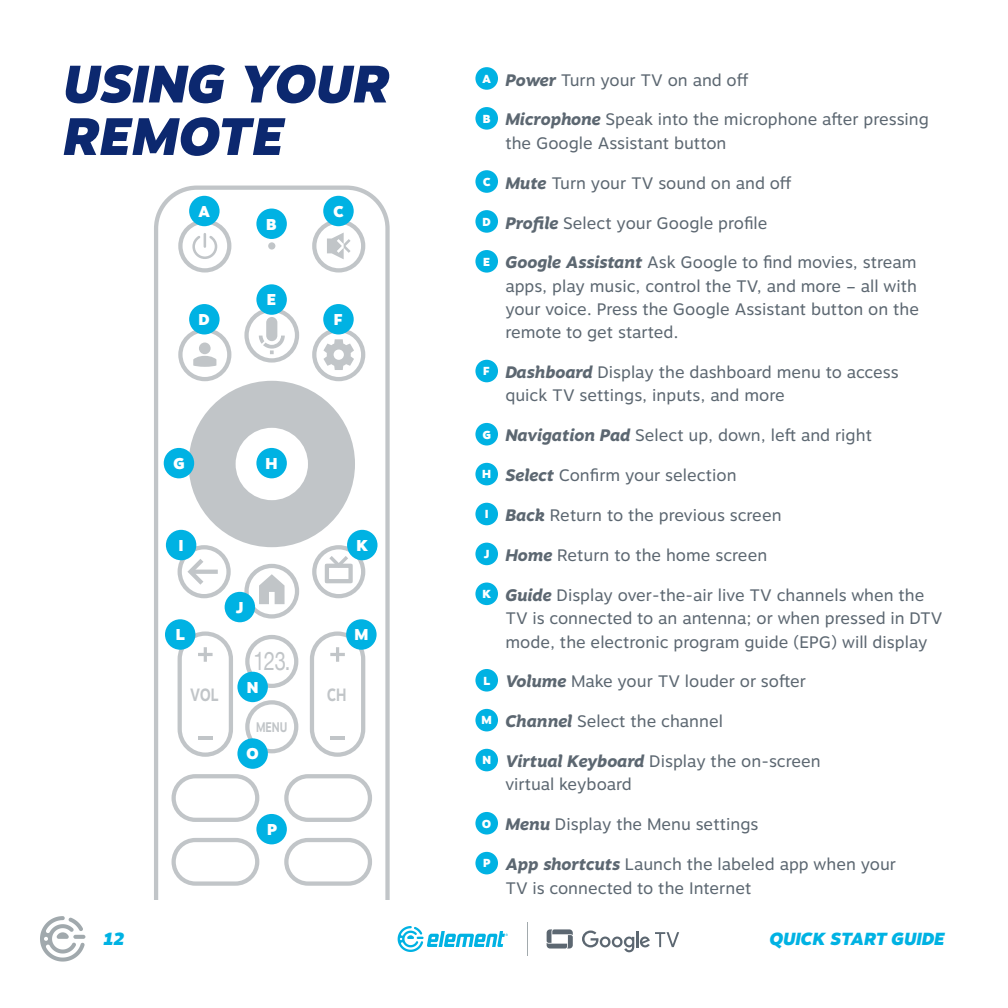
<style>
.page{position:relative;width:1008px;height:1008px;background:#fff}
.page>*{position:absolute;margin:0;border:0;box-sizing:border-box;transform-origin:0 0}
.t1{font:italic 900 52.5px "Motiva Sans";color:#0c286f}
.t2{font:25.9px "Helvetica Neue";color:#c1c5c8;scale:.78 1}
.t3{font:700 17.85px "Motiva Sans";color:#c1c5c8;scale:.78 1}
.t4{font:italic 900 17.5px "Motiva Sans";color:#00b2e3}
.t5{font:16.62px/23.3px "Motiva Sans";color:#5c6771}
.t6{font:900 15.75px "Motiva Sans";color:#fff}
.t7{font:700 13.83px "Motiva Sans";color:#c1c5c8;scale:.78 1}
.t8{font:900 11.72px "Motiva Sans";color:#fff}
.s1{font-weight:800;font-style:italic}
</style>
<div class="page">
<svg style="left:40px;top:916px;width:45px;height:46px"></svg>
<svg style="left:73px;top:935px;width:12px;height:4px"></svg>
<svg style="left:582px;top:931px;width:97px;height:21px"></svg>
<hr style="left:527px;top:922px;width:1px;height:34px;background:#a2aaad">
<svg style="left:547px;top:929px;width:26px;height:20px"></svg>
<svg style="left:398px;top:926px;width:110px;height:26px"></svg>
<div style="left:475px;top:67px;width:23px;height:23px;background:#00b2e3;border-radius:50%"></div>
<div style="left:475px;top:107px;width:23px;height:23px;background:#00b2e3;border-radius:50%"></div>
<div style="left:475px;top:170px;width:23px;height:23px;background:#00b2e3;border-radius:50%"></div>
<div style="left:475px;top:210px;width:23px;height:23px;background:#00b2e3;border-radius:50%"></div>
<div style="left:475px;top:250px;width:23px;height:23px;background:#00b2e3;border-radius:50%"></div>
<div style="left:475px;top:360px;width:23px;height:22px;background:#00b2e3;border-radius:50%"></div>
<div style="left:475px;top:423px;width:23px;height:23px;background:#00b2e3;border-radius:50%"></div>
<div style="left:475px;top:463px;width:23px;height:22px;background:#00b2e3;border-radius:50%"></div>
<div style="left:475px;top:503px;width:23px;height:22px;background:#00b2e3;border-radius:50%"></div>
<div style="left:475px;top:543px;width:23px;height:22px;background:#00b2e3;border-radius:50%"></div>
<div style="left:475px;top:583px;width:23px;height:22px;background:#00b2e3;border-radius:50%"></div>
<div style="left:475px;top:669px;width:23px;height:23px;background:#00b2e3;border-radius:50%"></div>
<div style="left:475px;top:709px;width:23px;height:22px;background:#00b2e3;border-radius:50%"></div>
<div style="left:475px;top:749px;width:23px;height:22px;background:#00b2e3;border-radius:50%"></div>
<div style="left:475px;top:812px;width:23px;height:23px;background:#00b2e3;border-radius:50%"></div>
<div style="left:475px;top:852px;width:23px;height:22px;background:#00b2e3;border-radius:50%"></div>
<svg style="left:154px;top:186px;width:236px;height:713px"></svg>
<div style="left:172px;top:774px;width:87px;height:48px;border:4px solid #c1c5c8;border-radius:22px"></div>
<div style="left:172px;top:838px;width:87px;height:48px;border:4px solid #c1c5c8;border-radius:22px"></div>
<div style="left:284px;top:774px;width:88px;height:48px;border:4px solid #c1c5c8;border-radius:22px"></div>
<div style="left:284px;top:838px;width:88px;height:48px;border:4px solid #c1c5c8;border-radius:22px"></div>
<div style="left:178px;top:219px;width:53px;height:54px;border:4px solid #c1c5c8;border-radius:50%"></div>
<svg style="left:191px;top:234px;width:28px;height:26px"></svg>
<div style="left:312px;top:219px;width:53px;height:54px;border:4px solid #c1c5c8;border-radius:50%"></div>
<svg style="left:327px;top:233px;width:24px;height:26px"></svg>
<div style="left:312px;top:328px;width:53px;height:53px;border:4px solid #c1c5c8;border-radius:50%"></div>
<svg style="left:323px;top:339px;width:31px;height:31px"></svg>
<div style="left:178px;top:328px;width:53px;height:53px;border:4px solid #c1c5c8;border-radius:50%"></div>
<div style="left:199px;top:343px;width:12px;height:11px;background:#c1c5c8;border-radius:50%"></div>
<svg style="left:193px;top:356px;width:23px;height:11px"></svg>
<div style="left:244px;top:308px;width:55px;height:55px;border:4px solid #c1c5c8;border-radius:50%"></div>
<div style="left:266px;top:317px;width:11px;height:24px;background:#c1c5c8;border-radius:6px"></div>
<svg style="left:259px;top:336px;width:26px;height:18px"></svg>
<div style="left:244px;top:564px;width:55px;height:55px;border:4px solid #c1c5c8;border-radius:50%"></div>
<div style="left:178px;top:545px;width:53px;height:53px;border:4px solid #c1c5c8;border-radius:50%"></div>
<div style="left:245px;top:635px;width:53px;height:53px;border:4px solid #c1c5c8;border-radius:50%"></div>
<div style="left:245px;top:700px;width:53px;height:53px;border:4px solid #c1c5c8;border-radius:50%"></div>
<div style="left:312px;top:545px;width:53px;height:53px;border:4px solid #c1c5c8;border-radius:50%"></div>
<svg style="left:184px;top:381px;width:171px;height:223px"></svg>
<div style="left:178px;top:631px;width:55px;height:126px;border:4px solid #c1c5c8;border-radius:26px"></div>
<div style="left:310px;top:631px;width:55px;height:126px;border:4px solid #c1c5c8;border-radius:26px"></div>
<svg style="left:330px;top:647px;width:15px;height:15px"></svg>
<hr style="left:330px;top:736px;width:15px;height:3px;background:#c1c5c8">
<div style="left:268px;top:242px;width:7px;height:8px;background:#c1c5c8;border-radius:50%"></div>
<svg style="left:198px;top:647px;width:15px;height:15px"></svg>
<hr style="left:198px;top:736px;width:15px;height:3px;background:#c1c5c8">
<div style="left:189px;top:196px;width:31px;height:30px;background:#00b2e3;border-radius:50%"></div>
<div style="left:323px;top:196px;width:31px;height:30px;background:#00b2e3;border-radius:50%"></div>
<div style="left:189px;top:304px;width:31px;height:30px;background:#00b2e3;border-radius:50%"></div>
<div style="left:164px;top:448px;width:30px;height:30px;background:#00b2e3;border-radius:50%"></div>
<div style="left:256px;top:284px;width:31px;height:31px;background:#00b2e3;border-radius:50%"></div>
<div style="left:323px;top:304px;width:31px;height:30px;background:#00b2e3;border-radius:50%"></div>
<div style="left:256px;top:448px;width:31px;height:30px;background:#00b2e3;border-radius:50%"></div>
<div style="left:166px;top:530px;width:30px;height:30px;background:#00b2e3;border-radius:50%"></div>
<div style="left:225px;top:592px;width:30px;height:30px;background:#00b2e3;border-radius:50%"></div>
<div style="left:347px;top:530px;width:31px;height:30px;background:#00b2e3;border-radius:50%"></div>
<div style="left:165px;top:619px;width:30px;height:31px;background:#00b2e3;border-radius:50%"></div>
<div style="left:346px;top:619px;width:31px;height:31px;background:#00b2e3;border-radius:50%"></div>
<div style="left:237px;top:672px;width:31px;height:30px;background:#00b2e3;border-radius:50%"></div>
<div style="left:237px;top:738px;width:31px;height:31px;background:#00b2e3;border-radius:50%"></div>
<div style="left:256px;top:814px;width:31px;height:30px;background:#00b2e3;border-radius:50%"></div>
<div style="left:256px;top:209px;width:31px;height:30px;background:#00b2e3;border-radius:50%"></div>
<p class="t1" style="left:63px;top:45px;width:328px">USING YOUR</p>
<p class="t1" style="left:63px;top:98px;width:223px">REMOTE</p>
<p class="t6" style="left:198px;top:200px;width:14px">A</p>
<p class="t6" style="left:333px;top:200px;width:12px">C</p>
<p class="t6" style="left:266px;top:212px;width:12px">B</p>
<p class="t6" style="left:199px;top:308px;width:13px">D</p>
<p class="t6" style="left:267px;top:288px;width:11px">E</p>
<p class="t6" style="left:173px;top:452px;width:13px">G</p>
<p class="t6" style="left:179px;top:534px;width:7px">I</p>
<p class="t6" style="left:266px;top:452px;width:14px">H</p>
<p class="t6" style="left:236px;top:596px;width:9px">J</p>
<p class="t6" style="left:334px;top:308px;width:11px">F</p>
<p class="t6" style="left:356px;top:534px;width:13px">K</p>
<p class="t6" style="left:176px;top:623px;width:11px">L</p>
<p class="t6" style="left:354px;top:623px;width:15px">M</p>
<p class="t2" style="left:253px;top:642px;width:49px">123.</p>
<p class="t6" style="left:247px;top:676px;width:13px">N</p>
<p class="t3" style="left:190px;top:682px;width:38px">VOL</p>
<p class="t3" style="left:327px;top:682px;width:27px">CH</p>
<p class="t7" style="left:256px;top:717px;width:42px">MENU</p>
<p class="t6" style="left:246px;top:742px;width:14px">O</p>
<p class="t6" style="left:267px;top:818px;width:12px">P</p>
<p class="t8" style="left:482px;top:70px;width:11px">A</p>
<p class="t5" style="left:505px;top:68px;width:245px"><span class="s1">Power</span> Turn your TV on and off</p>
<p class="t8" style="left:483px;top:110px;width:9px">B</p>
<p class="t5" style="left:505px;top:108px;width:425px"><span class="s1">Microphone</span> Speak into the microphone after pressing the Google Assistant button</p>
<p class="t8" style="left:483px;top:173px;width:9px">C</p>
<p class="t5" style="left:505px;top:171px;width:288px"><span class="s1">Mute</span> Turn your TV sound on and off</p>
<p class="t8" style="left:482px;top:213px;width:10px">D</p>
<p class="t5" style="left:505px;top:211px;width:264px"><span class="s1">Profile</span> Select your Google profile</p>
<p class="t8" style="left:483px;top:253px;width:9px">E</p>
<p class="t5" style="left:505px;top:251px;width:415px"><span class="s1">Google Assistant</span> Ask Google to find movies, stream apps, play music, control the TV, and more – all with your voice. Press the Google Assistant button on the remote to get started.</p>
<p class="t8" style="left:483px;top:363px;width:8px">F</p>
<p class="t5" style="left:505px;top:361px;width:395px"><span class="s1">Dashboard</span> Display the dashboard menu to access quick TV settings, inputs, and more</p>
<p class="t8" style="left:482px;top:426px;width:10px">G</p>
<p class="t5" style="left:505px;top:424px;width:368px"><span class="s1">Navigation Pad</span> Select up, down, left and right</p>
<p class="t8" style="left:482px;top:466px;width:10px">H</p>
<p class="t5" style="left:505px;top:464px;width:233px"><span class="s1">Select</span> Confirm your selection</p>
<p class="t8" style="left:485px;top:506px;width:5px">I</p>
<p class="t5" style="left:505px;top:504px;width:278px"><span class="s1">Back</span> Return to the previous screen</p>
<p class="t8" style="left:484px;top:545px;width:7px">J</p>
<p class="t5" style="left:505px;top:544px;width:263px"><span class="s1">Home</span> Return to the home screen</p>
<p class="t8" style="left:482px;top:585px;width:10px">K</p>
<p class="t5" style="left:505px;top:584px;width:439px"><span class="s1">Guide</span> Display over-the-air live TV channels when the<br>TV is connected to an antenna; or when pressed in DTV mode, the electronic program guide (EPG) will display</p>
<p class="t8" style="left:483px;top:672px;width:8px">L</p>
<p class="t5" style="left:505px;top:670px;width:302px"><span class="s1">Volume</span> Make your TV louder or softer</p>
<p class="t8" style="left:482px;top:712px;width:12px">M</p>
<p class="t5" style="left:505px;top:710px;width:219px"><span class="s1">Channel</span> Select the channel</p>
<p class="t8" style="left:482px;top:752px;width:10px">N</p>
<p class="t5" style="left:505px;top:750px;width:317px"><span class="s1">Virtual Keyboard</span> Display the on-screen virtual keyboard</p>
<p class="t8" style="left:482px;top:815px;width:11px">O</p>
<p class="t5" style="left:505px;top:813px;width:255px"><span class="s1">Menu</span> Display the Menu settings</p>
<p class="t8" style="left:483px;top:855px;width:9px">P</p>
<p class="t5" style="left:505px;top:853px;width:392px"><span class="s1">App shortcuts</span> Launch the labeled app when your<br>TV is connected to the Internet</p>
<p class="t4" style="left:103px;top:926px;width:23px">12</p>
<p class="t4" style="left:770px;top:926px;width:177px">QUICK START GUIDE</p>
</div>
